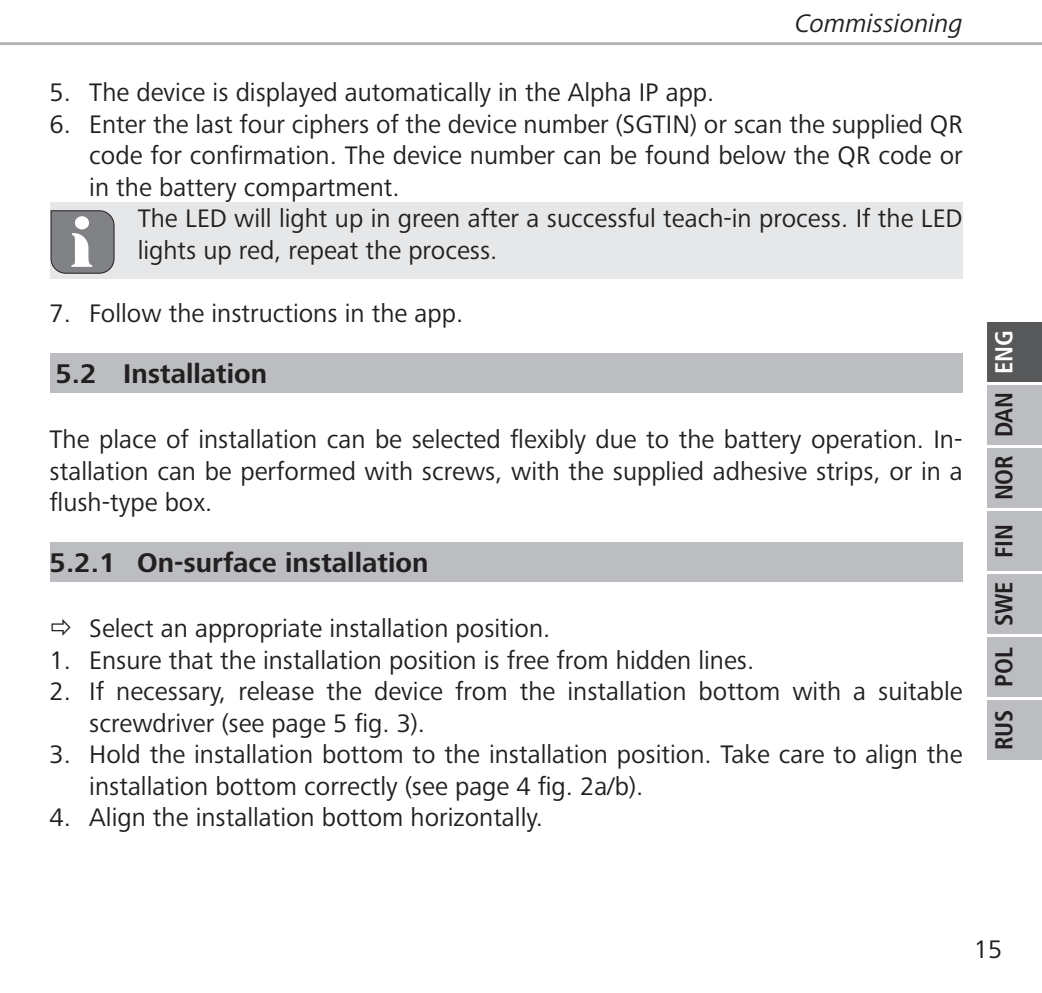
<style>
.page{position:relative;width:1042px;height:993px;background:#fff}
.page>*{position:absolute;margin:0;border:0;box-sizing:border-box;transform-origin:0 0}
.t1{font:700 28px "Frutiger Next LTW1 G";color:#231f20}
.t2{font:26.25px/31.5px "Frutiger Next LTW1 G";color:#231f20}
.t3{font:italic 26.25px "Frutiger Next LTW1 G";color:#231f20}
.t4{font:700 condensed 24.5px "Frutiger LT Com";letter-spacing:-.01em;color:#231f20}
.t5{font:700 condensed 24.5px "Frutiger LT Com";color:#fff}
</style>
<div class="page">
<hr style="left:0;top:42px;width:1042px;height:3px;background:#b2b3b7">
<div style="left:987px;top:448px;width:55px;height:59px;background:#bcbdc0"></div>
<div style="left:987px;top:574px;width:55px;height:59px;background:#bcbdc0"></div>
<div style="left:987px;top:385px;width:55px;height:59px;background:#bcbdc0"></div>
<div style="left:987px;top:511px;width:55px;height:59px;background:#bcbdc0"></div>
<div style="left:987px;top:637px;width:55px;height:59px;background:#bcbdc0"></div>
<div style="left:987px;top:700px;width:55px;height:59px;background:#bcbdc0"></div>
<div style="left:987px;top:322px;width:55px;height:59px;background:#57585a"></div>
<div style="left:50px;top:202px;width:912px;height:77px;background:#e6e7e9"></div>
<svg style="left:50px;top:210px;width:65px;height:64px;background:#929396"></svg>
<div style="left:50px;top:353px;width:912px;height:40px;background:#bcbdc0"></div>
<div style="left:50px;top:542px;width:912px;height:40px;background:#bcbdc0"></div>
<p class="t3" style="left:795px;top:8px;width:169px">Commissioning</p>
<p class="t2" style="left:50px;top:78px;width:666px">5. The device is displayed automatically in the Alpha IP app.</p>
<p class="t2" style="left:89px;top:109px;width:875px;text-align:justify;text-indent:-40px">6. Enter the last four ciphers of the device number (SGTIN) or scan the supplied QR code for confirmation. The device number can be found below the QR code or in the battery compartment.</p>
<p class="t2" style="left:138px;top:204px;width:826px">The LED will light up in green after a successful teach-in process. If the LED lights up red, repeat the process.</p>
<p class="t2" style="left:50px;top:298px;width:415px">7. Follow the instructions in the app.</p>
<p class="t1" style="left:55px;top:358px;width:213px">5.2 Installation</p>
<p class="t2" style="left:50px;top:424px;width:914px;text-align:justify">The place of installation can be selected flexibly due to the battery operation. In&shy;stallation can be performed with screws, with the supplied adhesive strips, or in a flush-type box.</p>
<p class="t1" style="left:50px;top:547px;width:380px">5.2.1 On-surface installation</p>
<p class="t2" style="left:89px;top:613px;width:462px">Select an appropriate installation position.</p>
<p class="t2" style="left:50px;top:645px;width:706px">1. Ensure that the installation position is free from hidden lines.</p>
<p class="t2" style="left:89px;top:676px;width:875px;text-indent:-40px">2. If necessary, release the device from the installation bottom with a suitable screwdriver (see page 5 fig. 3).</p>
<p class="t2" style="left:89px;top:739px;width:875px;text-indent:-40px">3. Hold the installation bottom to the installation position. Take care to align the installation bottom correctly (see page 4 fig. 2a/b).</p>
<p class="t2" style="left:50px;top:802px;width:495px">4. Align the installation bottom horizontally.</p>
<p class="t5" style="left:989px;top:373px;width:45px;rotate:-90deg">ENG</p>
<p class="t4" style="left:989px;top:437px;width:46px;rotate:-90deg">DAN</p>
<p class="t4" style="left:989px;top:500px;width:46px;rotate:-90deg">NOR</p>
<p class="t4" style="left:989px;top:557px;width:35px;rotate:-90deg">FIN</p>
<p class="t4" style="left:989px;top:626px;width:46px;rotate:-90deg">SWE</p>
<p class="t4" style="left:989px;top:686px;width:40px;rotate:-90deg">POL</p>
<p class="t4" style="left:989px;top:750px;width:42px;rotate:-90deg">RUS</p>
<p class="t2" style="left:974px;top:934px;width:30px">15</p>
</div>
